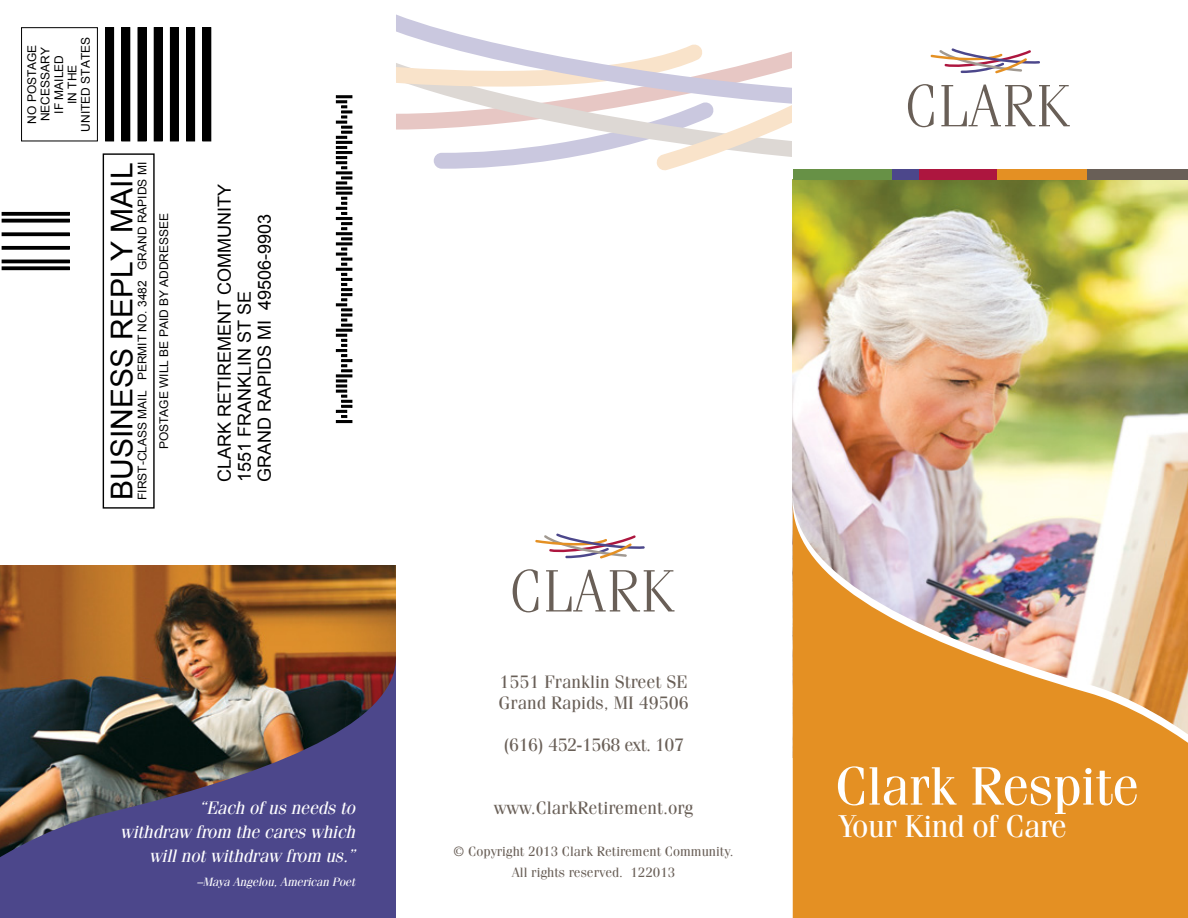
<style>
.page{position:relative;width:1188px;height:918px;background:#fff}
.page>*{position:absolute;margin:0;border:0;box-sizing:border-box;transform-origin:0 0}
.t1{font:54px "Fenice";letter-spacing:-.015em;color:#fff}
.t2{font:31.5px "Fenice";letter-spacing:-.015em;color:#fff}
.t3{font:30px "Arial";color:#000}
.t4{font:italic 18px/24px "Fenice";letter-spacing:-.01em;color:#fff;text-align:right}
.t5{font:18px/20.1px "Arial";color:#000}
.t6{font:18px/21px "Fenice";color:#695f57}
.t7{font:18px "Fenice";letter-spacing:-.03em;color:#695f57}
.t8{font:13.5px/21px "Fenice";color:#695f57;text-align:center}
.t9{font:12px/13.4px "Arial";color:#000;text-align:center}
.t10{font:italic 12px "Fenice";letter-spacing:-.01em;color:#fff}
</style>
<div class="page">
<img style="left:793px;top:180px;width:395px;height:313px">
<svg style="left:396px;top:14px;width:396px;height:157px"></svg>
<img style="left:0;top:565px;width:396px;height:92px">
<svg style="left:931px;top:48px;width:109px;height:25px"></svg>
<svg style="left:908px;top:84px;width:26px;height:43px"></svg>
<svg style="left:941px;top:85px;width:129px;height:41px"></svg>
<div style="left:918px;top:169px;width:79px;height:11px;background:#ad163f"></div>
<div style="left:997px;top:169px;width:90px;height:11px;background:#e49023"></div>
<div style="left:891px;top:169px;width:27px;height:11px;background:#4c478b"></div>
<div style="left:793px;top:169px;width:99px;height:11px;background:#679146"></div>
<div style="left:1087px;top:169px;width:101px;height:11px;background:#695f57"></div>
<svg style="left:535px;top:533px;width:110px;height:26px"></svg>
<svg style="left:513px;top:569px;width:25px;height:43px"></svg>
<svg style="left:546px;top:570px;width:129px;height:42px"></svg>
<img style="left:0;top:657px;width:396px;height:261px">
<div style="left:21px;top:27px;width:77px;height:114px;border:1px solid #000"></div>
<div style="left:106px;top:28px;width:8px;height:113px;background:#000"></div>
<div style="left:105px;top:27px;width:9px;height:114px;border:1px solid #000"></div>
<div style="left:122px;top:28px;width:8px;height:113px;background:#000"></div>
<div style="left:121px;top:27px;width:9px;height:114px;border:1px solid #000"></div>
<div style="left:138px;top:28px;width:8px;height:113px;background:#000"></div>
<div style="left:154px;top:28px;width:8px;height:113px;background:#000"></div>
<div style="left:154px;top:27px;width:9px;height:114px;border:1px solid #000"></div>
<div style="left:170px;top:28px;width:8px;height:113px;background:#000"></div>
<div style="left:170px;top:27px;width:9px;height:114px;border:1px solid #000"></div>
<div style="left:187px;top:28px;width:8px;height:113px;background:#000"></div>
<div style="left:186px;top:27px;width:9px;height:114px;border:1px solid #000"></div>
<div style="left:203px;top:28px;width:8px;height:113px;background:#000"></div>
<div style="left:202px;top:27px;width:9px;height:114px;border:1px solid #000"></div>
<div style="left:2px;top:267px;width:67px;height:3px;border:1px solid #000"></div>
<div style="left:2px;top:260px;width:67px;height:3px;border:1px solid #000"></div>
<div style="left:2px;top:246px;width:67px;height:3px;border:1px solid #000"></div>
<div style="left:2px;top:233px;width:67px;height:3px;border:1px solid #000"></div>
<div style="left:2px;top:219px;width:67px;height:3px;border:1px solid #000"></div>
<div style="left:2px;top:212px;width:67px;height:3px;border:1px solid #000"></div>
<div style="left:336px;top:420px;width:16px;height:3px;border:1px solid #000"></div>
<svg style="left:336px;top:96px;width:16px;height:326px"></svg>
<div style="left:103px;top:153px;width:52px;height:356px;border:1px solid #000"></div>
<svg style="left:793px;top:493px;width:395px;height:9px;background:#e9dfd7"></svg>
<img style="left:793px;top:502px;width:395px;height:416px">
<p class="t9" style="left:26px;top:132px;width:96px;rotate:-90deg">NO POSTAGE<br>NECESSARY<br>IF MAILED<br>IN THE<br>UNITED STATES</p>
<h3 class="t3" style="left:102px;top:500px;width:339px;rotate:-90deg">BUSINESS REPLY MAIL</h3>
<p class="t9" style="left:136px;top:270px;width:109px;rotate:-90deg">GRAND RAP DI S MI</p>
<p class="t9" style="left:131px;top:449px;width:238px;line-height:21.9px;rotate:-90deg">PERMIT NO. 3482<br>POSTAGE WILL BE PAID BY ADDRESSEE</p>
<p class="t9" style="left:136px;top:500px;width:111px;rotate:-90deg">F RI S T C- AL S S M A L I</p>
<h3 class="t5" style="left:215px;top:482px;width:300px;rotate:-90deg">CLARK RETIREMENT COMMUNITY<br>1551 FRANKLIN ST SE<br>GRAND RAPIDS MI 49506-9903</h3>
<h3 class="t4" style="left:120px;top:796px;width:236px">“Each of us needs to<br>withdraw from the cares which will not withdraw from us.”</h3>
<p class="t10" style="left:197px;top:875px;width:160px">–Maya Angelou, American Poet</p>
<h3 class="t6" style="left:498px;top:671px;width:192px">1551 Franklin Street SE<br>Grand Rapids, MI 49506</h3>
<h3 class="t7" style="left:503px;top:734px;width:182px">(616) 452-1568 ext. 107</h3>
<h3 class="t6" style="left:494px;top:797px;width:201px">www.ClarkRetirement.org</h3>
<p class="t8" style="left:454px;top:841px;width:281px">© Copyright 2013 Clark Retirement Community.<br>All rights reserved. 122013</p>
<h1 class="t1" style="left:835px;top:754px;width:306px">Clark Respite</h1>
<h2 class="t2" style="left:839px;top:807px;width:230px">Your Kind of Care</h2>
</div>
